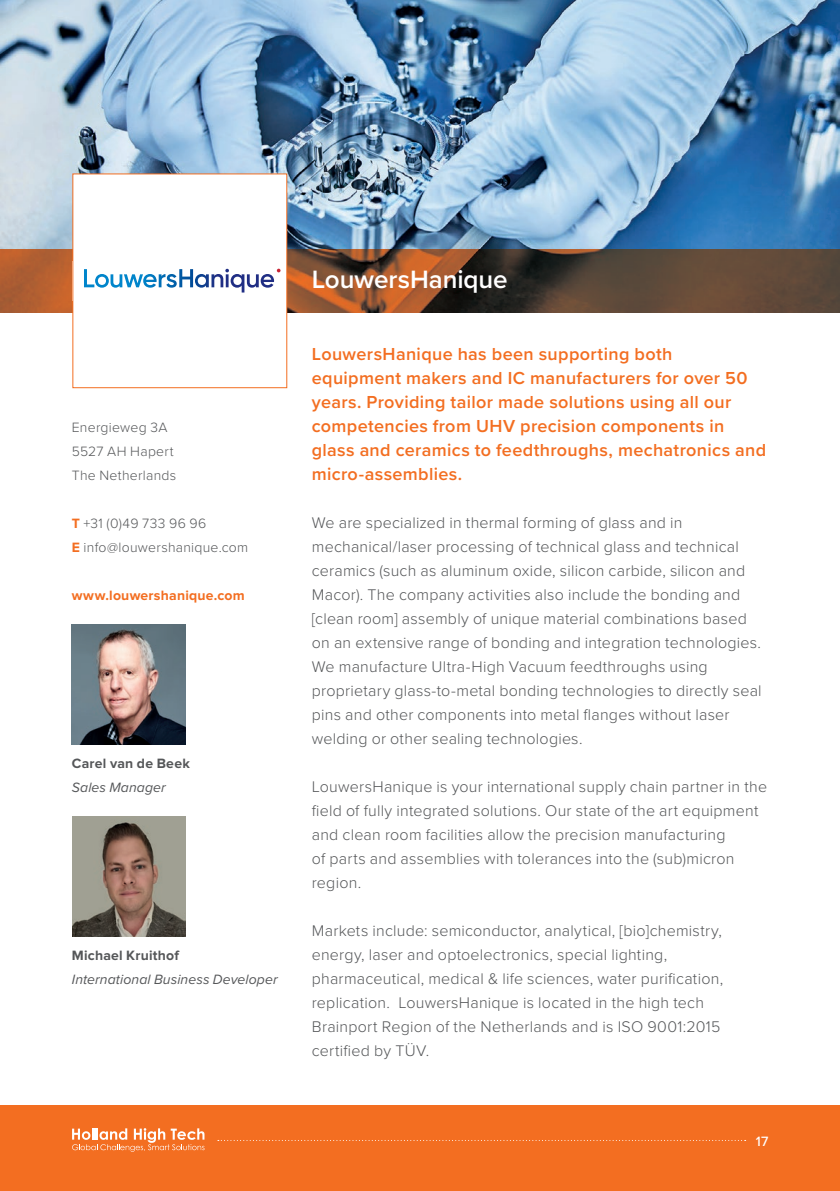
<style>
.page{position:relative;width:840px;height:1191px;background:#fff}
.page>*{position:absolute;margin:0;border:0;box-sizing:border-box;transform-origin:0 0}
.t1{font:600 26px "Proxima Nova";color:#fff}
.t2{font:600 18px/24px "Proxima Nova";letter-spacing:.02em;color:#f36e21}
.t3{font:300 16px/24px "Proxima Nova";letter-spacing:.015em;color:#555759}
.t4{font:300 14px/24px "Proxima Nova";letter-spacing:.02em;color:#555759}
.t5{font:italic 14px "Proxima Nova";letter-spacing:.005em;color:#555759}
.t6{font:700 14px "Proxima Nova";letter-spacing:.015em;color:#555759}
.t7{font:700 14px "Proxima Nova";letter-spacing:.015em;color:#f36e21}
.t8{font:500 14px "Proxima Nova";color:#fff}
.s1{font-weight:700;color:#f36e21}
</style>
<div class="page">
<div style="left:0;top:1105px;width:839px;height:86px;background:#f36e21"></div>
<svg style="left:218px;top:1140px;width:527px;height:1px"></svg>
<svg style="left:72px;top:1128px;width:132px;height:23px"></svg>
<img style="left:0;top:0;width:839px;height:249px">
<img style="left:0;top:249px;width:839px;height:63px">
<div style="left:73px;top:174px;width:213px;height:214px;background:#fff"></div>
<svg style="left:84px;top:269px;width:196px;height:23px"></svg>
<img style="left:72px;top:624px;width:113px;height:120px">
<img style="left:72px;top:817px;width:114px;height:119px">
<p class="t4" style="left:72px;top:415px;width:106px">Energieweg 3A<br>5527 AH Hapert<br>The Netherlands</p>
<p class="t4" style="left:72px;top:511px;width:178px"><span class="s1">T</span> +31 (0)49 733 96 96<br><span class="s1">E</span> info@louwershanique.com</p>
<p class="t7" style="left:72px;top:587px;width:174px">www.louwershanique.com</p>
<p class="t6" style="left:72px;top:755px;width:119px">Carel van de Beek</p>
<p class="t5" style="left:72px;top:777px;width:95px">Sales Manager</p>
<p class="t6" style="left:72px;top:947px;width:109px">Michael Kruithof</p>
<p class="t5" style="left:72px;top:969px;width:207px">International Business Developer</p>
<h1 class="t1" style="left:311px;top:260px;width:197px">LouwersHanique</h1>
<p class="t2" style="left:311px;top:341px;width:455px">LouwersHanique has been supporting both equipment makers and IC manufacturers for over 50 years. Providing tailor made solutions using all our competencies from UHV precision components in glass and ceramics to feedthroughs, mechatronics and micro-assemblies.</p>
<p class="t3" style="left:311px;top:510px;width:451px">We are specialized in thermal forming of glass and in mechanical/laser processing of technical glass and technical ceramics (such as aluminum oxide, silicon carbide, silicon and Macor). The company activities also include the bonding and [clean room] assembly of unique material combinations based on an extensive range of bonding and integration technologies.<br>We manufacture Ultra-High Vacuum feedthroughs using proprietary glass-to-metal bonding technologies to directly seal pins and other components into metal flanges without laser welding or other sealing technologies.</p>
<p class="t3" style="left:311px;top:774px;width:456px">LouwersHanique is your international supply chain partner in the field of fully integrated solutions. Our state of the art equipment and clean room facilities allow the precision manufacturing<br>of parts and assemblies with tolerances into the (sub)micron region.</p>
<p class="t3" style="left:311px;top:918px;width:412px">Markets include: semiconductor, analytical, [bio]chemistry, energy, laser and optoelectronics, special lighting, pharmaceutical, medical &amp; life sciences, water purification, replication. LouwersHanique is located in the high tech Brainport Region of the Netherlands and is ISO 9001:2015 certified by TÜV.</p>
<p class="t8" style="left:755px;top:1131px;width:14px">17</p>
</div>
